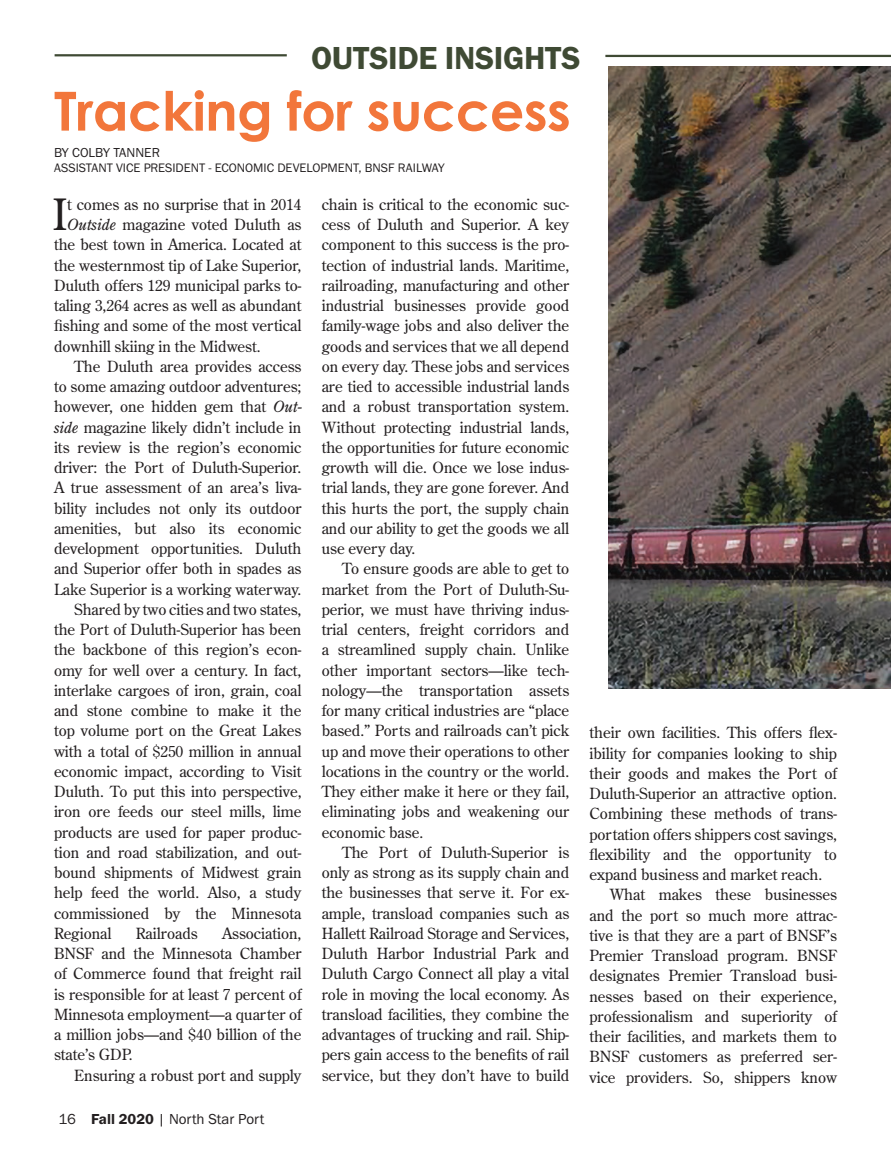
<style>
.page{position:relative;width:891px;height:1161px;background:#fff}
.page>*{position:absolute;margin:0;border:0;box-sizing:border-box;transform-origin:0 0}
.body{font:700 54px "Century Gothic";letter-spacing:-.01em;color:#f2763b}
.t1{font:43.05px "Century Old Style Std";color:#231f20}
.body-2{font:33px "Franklin Gothic URW Dem";letter-spacing:-.01em;color:#3f4a34}
.t2{font:15.3px/20.2px "Century Old Style Std";letter-spacing:-.005em;color:#231f20;text-align:justify}
.t3{font:15px "Franklin Gothic URW Boo";color:#231f20}
.body-3{font:13.5px "Franklin Gothic URW Boo";color:#231f20}
.t4{font:12.75px "Franklin Gothic URW Boo";color:#231f20}
.s1{font-style:italic}
.s2{font-family:"Franklin Gothic URW Dem"}
</style>
<div class="page">
<img style="left:608px;top:66px;width:283px;height:623px">
<hr style="left:605px;top:55px;width:286px;height:2px;background:#3f4a34">
<hr style="left:55px;top:54px;width:232px;height:2px;background:#3f4a34">
<p class="body-2" style="left:311px;top:38px;width:271px">OUTSIDE INSIGHTS</p>
<p class="body" style="left:54px;top:70px;width:518px">Tracking for success</p>
<p class="body-3" style="left:54px;top:144px;width:108px">BY COLBY TANNER</p>
<p class="t4" style="left:54px;top:160px;width:392px">ASSISTANT VICE PRESIDENT - ECONOMIC DEVELOPMENT, BNSF RAILWAY</p>
<p class="t1" style="left:53px;top:187px;width:16px">I</p>
<p class="t2" style="left:67px;top:194px;width:236px">t comes as no surprise that in 2014</p>
<p class="t2" style="left:67px;top:214px;width:236px"><span class="s1">Outside</span> magazine voted Duluth as</p>
<p class="t2" style="left:54px;top:235px;width:249px">the best town in America. Located at</p>
<p class="t2" style="left:54px;top:255px;width:249px">the westernmost tip of Lake Superior,</p>
<p class="t2" style="left:54px;top:275px;width:249px">Duluth offers 129 municipal parks to-</p>
<p class="t2" style="left:54px;top:295px;width:249px">taling 3,264 acres as well as abundant</p>
<p class="t2" style="left:54px;top:316px;width:249px">fishing and some of the most vertical</p>
<p class="t2" style="left:54px;top:336px;width:208px">downhill skiing in the Midwest.</p>
<p class="t2" style="left:54px;top:356px;width:249px;text-indent:20px">The Duluth area provides access to some amazing outdoor adventures; however, one hidden gem that <span class="s1">Out&shy;side</span> magazine likely didn’t include in its review is the region’s economic driver: the Port of Duluth-Superior.<br>A true assessment of an area’s liva&shy;bility includes not only its outdoor amenities, but also its economic</p>
<p class="t2" style="left:54px;top:538px;width:249px">development opportunities. Duluth and Superior offer both in spades as Lake Superior is a working waterway.</p>
<p class="t2" style="left:54px;top:599px;width:249px;text-indent:20px">Shared by two cities and two states, the Port of Duluth-Superior has been the backbone of this region’s econ&shy;omy for well over a century. In fact, interlake cargoes of iron, grain, coal and stone combine to make it the top volume port on the Great Lakes with a total of $250 million in annual</p>
<p class="t2" style="left:54px;top:761px;width:249px">economic impact, according to Visit Duluth. To put this into perspective, iron ore feeds our steel mills, lime products are used for paper produc&shy;tion and road stabilization, and out&shy;bound shipments of Midwest grain help feed the world. Also, a study commissioned by the Minnesota</p>
<p class="t2" style="left:54px;top:923px;width:59px">Regional</p>
<p class="t2" style="left:136px;top:923px;width:63px">Railroads</p>
<p class="t2" style="left:54px;top:923px;width:249px;text-indent:168px">Association, BNSF and the Minnesota Chamber of Commerce found that freight rail is responsible for at least 7 percent of Minnesota employment—a quarter of a million jobs—and $40 billion of the state’s GDP.</p>
<p class="t2" style="left:74px;top:1065px;width:229px">Ensuring a robust port and supply</p>
<p class="t2" style="left:322px;top:194px;width:249px">chain is critical to the economic suc&shy;cess of Duluth and Superior. A key component to this success is the pro&shy;tection of industrial lands. Maritime, railroading, manufacturing and other industrial businesses provide good family-wage jobs and also deliver the goods and services that we all depend on every day. These jobs and services are tied to accessible industrial lands and a robust transportation system.<br>Without protecting industrial lands, the opportunities for future economic growth will die. Once we lose indus&shy;trial lands, they are gone forever. And this hurts the port, the supply chain and our ability to get the goods we all use every day.</p>
<p class="t2" style="left:322px;top:559px;width:249px;text-indent:20px">To ensure goods are able to get to market from the Port of Duluth-Su&shy;perior, we must have thriving indus&shy;trial centers, freight corridors and a streamlined supply chain. Unlike other important sectors—like tech&shy;nology—the transportation assets for many critical industries are “place based.” Ports and railroads can’t pick up and move their operations to other locations in the country or the world.<br>They either make it here or they fail, eliminating jobs and weakening our economic base.</p>
<p class="t2" style="left:322px;top:842px;width:249px;text-indent:20px">The Port of Duluth-Superior is only as strong as its supply chain and the businesses that serve it. For ex&shy;ample, transload companies such as Hallett Railroad Storage and Services, Duluth Harbor Industrial Park and Duluth Cargo Connect all play a vital role in moving the local economy. As transload facilities, they combine the advantages of trucking and rail. Ship&shy;pers gain access to the benefits of rail service, but they don’t have to build</p>
<p class="t2" style="left:590px;top:722px;width:249px">their own facilities. This offers flex&shy;ibility for companies looking to ship their goods and makes the Port of Duluth-Superior an attractive option.<br>Combining these methods of trans&shy;portation offers shippers cost savings,</p>
<p class="t2" style="left:590px;top:844px;width:249px">flexibility and the opportunity to</p>
<p class="t2" style="left:590px;top:864px;width:234px">expand business and market reach.</p>
<p class="t2" style="left:590px;top:884px;width:249px;text-indent:20px">What makes these businesses and the port so much more attrac&shy;tive is that they are a part of BNSF’s Premier Transload program. BNSF designates Premier Transload busi&shy;nesses based on their experience, professionalism and superiority of their facilities, and markets them to BNSF customers as preferred ser&shy;vice providers. So, shippers know</p>
<p class="t3" style="left:58px;top:1109px;width:207px">16 <span class="s2">Fall 2020</span> | North Star Port</p>
</div>
